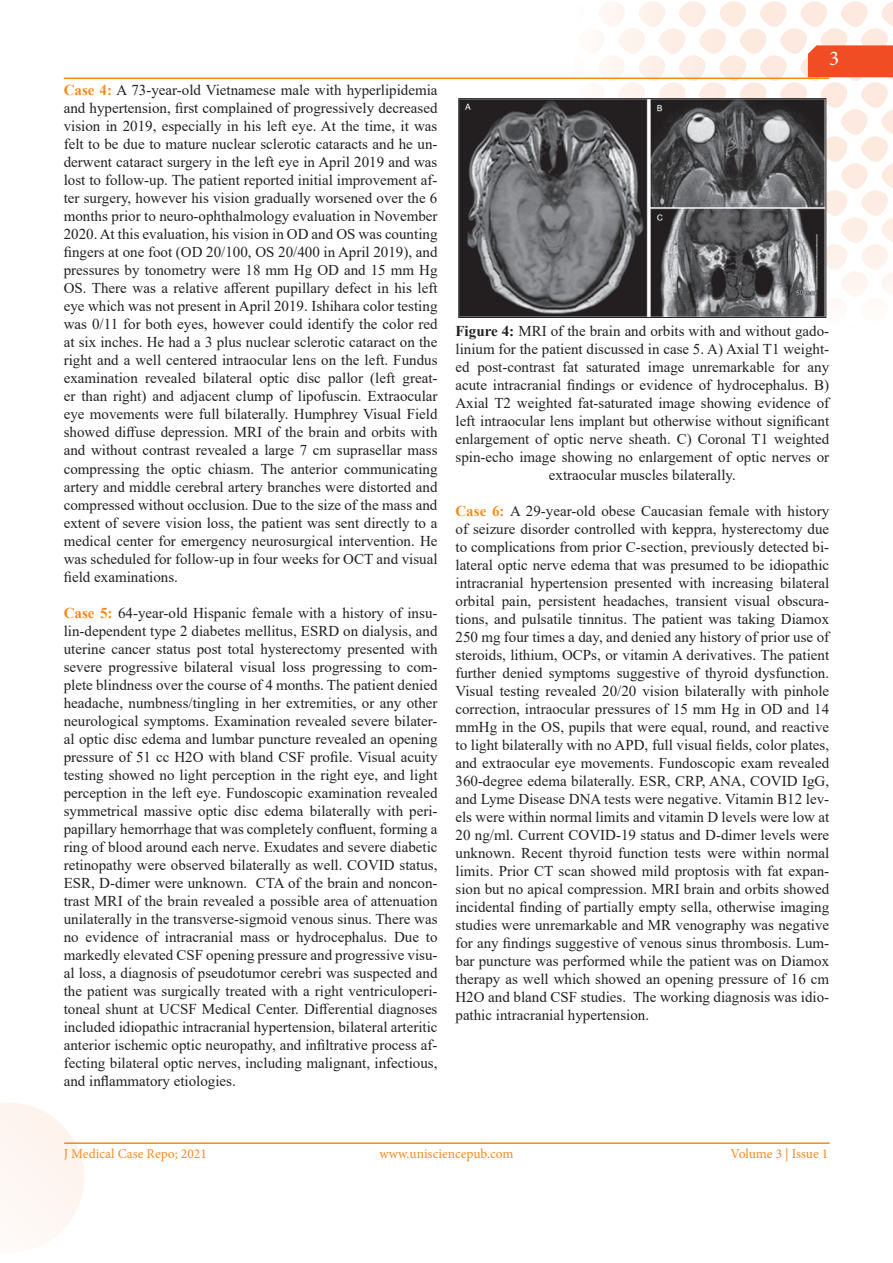
<style>
.page{position:relative;width:893px;height:1263px;background:#fff}
.page>*{position:absolute;margin:0;border:0;box-sizing:border-box;transform-origin:0 0}
.SUBHEAD{font:21px "Minion Pro";color:#fff}
.ABSTRACT{font:15px/18px "Times New Roman";color:#231f20;text-align:justify}
.t1{font:13.5px "Minion Pro";color:#f68b21}
.s1{font-weight:700;color:#f68b1f}
.s2{font-weight:700}
</style>
<div class="page">
<svg style="left:0;top:1103px;width:84px;height:135px"></svg>
<img style="left:571px;top:1px;width:322px;height:317px">
<div style="left:808px;top:45px;width:85px;height:32px;background:#f04d24"></div>
<hr style="left:64px;top:1142px;width:766px;height:2px;background:#ff8b01">
<hr style="left:64px;top:78px;width:765px;height:1px;background:#ff8b01">
<img style="left:461px;top:100px;width:363px;height:216px">
<div style="left:459px;top:98px;width:367px;height:220px;border:1px solid #231f20"></div>
<p class="ABSTRACT" style="left:64px;top:81px;width:375px"><span class="s1">Case 4:</span> A 73-year-old Vietnamese male with hyperlipidemia and hypertension, first complained of progressively decreased vision in 2019, especially in his left eye. At the time, it was felt to be due to mature nuclear sclerotic cataracts and he un&shy;derwent cataract surgery in the left eye in April 2019 and was lost to follow-up. The patient reported initial improvement af&shy;ter surgery, however his vision gradually worsened over the 6 months prior to neuro-ophthalmology evaluation in November 2020. At this evaluation, his vision in OD and OS was counting fingers at one foot (OD 20/100, OS 20/400 in April 2019), and pressures by tonometry were 18 mm Hg OD and 15 mm Hg OS. There was a relative afferent pupillary defect in his left eye which was not present in April 2019. Ishihara color testing was 0/11 for both eyes, however could identify the color red at six inches. He had a 3 plus nuclear sclerotic cataract on the right and a well centered intraocular lens on the left. Fundus examination revealed bilateral optic disc pallor (left great&shy;er than right) and adjacent clump of lipofuscin. Extraocular eye movements were full bilaterally. Humphrey Visual Field showed diffuse depression. MRI of the brain and orbits with and without contrast revealed a large 7 cm suprasellar mass compressing the optic chiasm. The anterior communicating artery and middle cerebral artery branches were distorted and compressed without occlusion. Due to the size of the mass and extent of severe vision loss, the patient was sent directly to a medical center for emergency neurosurgical intervention. He was scheduled for follow-up in four weeks for OCT and visual field examinations.</p>
<p class="ABSTRACT" style="left:64px;top:603px;width:375px"><span class="s1">Case 5:</span> 64-year-old Hispanic female with a history of insu&shy;lin-dependent type 2 diabetes mellitus, ESRD on dialysis, and uterine cancer status post total hysterectomy presented with severe progressive bilateral visual loss progressing to com&shy;plete blindness over the course of 4 months. The patient denied headache, numbness/tingling in her extremities, or any other neurological symptoms. Examination revealed severe bilater&shy;al optic disc edema and lumbar puncture revealed an opening pressure of 51 cc H2O with bland CSF profile. Visual acuity testing showed no light perception in the right eye, and light perception in the left eye. Fundoscopic examination revealed symmetrical massive optic disc edema bilaterally with peri&shy;papillary hemorrhage that was completely confluent, forming a ring of blood around each nerve. Exudates and severe diabetic retinopathy were observed bilaterally as well. COVID status, ESR, D-dimer were unknown. CTA of the brain and noncon&shy;trast MRI of the brain revealed a possible area of attenuation unilaterally in the transverse-sigmoid venous sinus. There was no evidence of intracranial mass or hydrocephalus. Due to markedly elevated CSF opening pressure and progressive visu&shy;al loss, a diagnosis of pseudotumor cerebri was suspected and the patient was surgically treated with a right ventriculoperi&shy;toneal shunt at UCSF Medical Center. Differential diagnoses included idiopathic intracranial hypertension, bilateral arteritic anterior ischemic optic neuropathy, and infiltrative process af&shy;fecting bilateral optic nerves, including malignant, infectious, and inflammatory etiologies.</p>
<p class="SUBHEAD" style="left:829px;top:44px;width:12px">3</p>
<p class="ABSTRACT" style="left:455px;top:321px;width:375px;text-align:center"><span class="s2">Figure 4:</span> MRI of the brain and orbits with and without gado&shy;linium for the patient discussed in case 5. A) Axial T1 weight&shy;ed post-contrast fat saturated image unremarkable for any acute intracranial findings or evidence of hydrocephalus. B)<br>Axial T2 weighted fat-saturated image showing evidence of left intraocular lens implant but otherwise without significant enlargement of optic nerve sheath. C) Coronal T1 weighted spin-echo image showing no enlargement of optic nerves or extraocular muscles bilaterally.</p>
<p class="ABSTRACT" style="left:455px;top:501px;width:375px"><span class="s1">Case 6:</span> A 29-year-old obese Caucasian female with history of seizure disorder controlled with keppra, hysterectomy due to complications from prior C-section, previously detected bi&shy;lateral optic nerve edema that was presumed to be idiopathic intracranial hypertension presented with increasing bilateral orbital pain, persistent headaches, transient visual obscura&shy;tions, and pulsatile tinnitus. The patient was taking Diamox 250 mg four times a day, and denied any history of prior use of steroids, lithium, OCPs, or vitamin A derivatives. The patient further denied symptoms suggestive of thyroid dysfunction.<br>Visual testing revealed 20/20 vision bilaterally with pinhole correction, intraocular pressures of 15 mm Hg in OD and 14 mmHg in the OS, pupils that were equal, round, and reactive to light bilaterally with no APD, full visual fields, color plates, and extraocular eye movements. Fundoscopic exam revealed 360-degree edema bilaterally. ESR, CRP, ANA, COVID IgG, and Lyme Disease DNA tests were negative. Vitamin B12 lev&shy;els were within normal limits and vitamin D levels were low at 20 ng/ml. Current COVID-19 status and D-dimer levels were unknown. Recent thyroid function tests were within normal limits. Prior CT scan showed mild proptosis with fat expan&shy;sion but no apical compression. MRI brain and orbits showed incidental finding of partially empty sella, otherwise imaging studies were unremarkable and MR venography was negative for any findings suggestive of venous sinus thrombosis. Lum&shy;bar puncture was performed while the patient was on Diamox therapy as well which showed an opening pressure of 16 cm H2O and bland CSF studies. The working diagnosis was idio&shy;pathic intracranial hypertension.</p>
<p class="t1" style="left:64px;top:1144px;width:145px">J Medical Case Repo; 2021</p>
<p class="t1" style="left:379px;top:1144px;width:136px">www.unisciencepub.com</p>
<p class="t1" style="left:730px;top:1144px;width:99px">Volume 3 | Issue 1</p>
</div>
